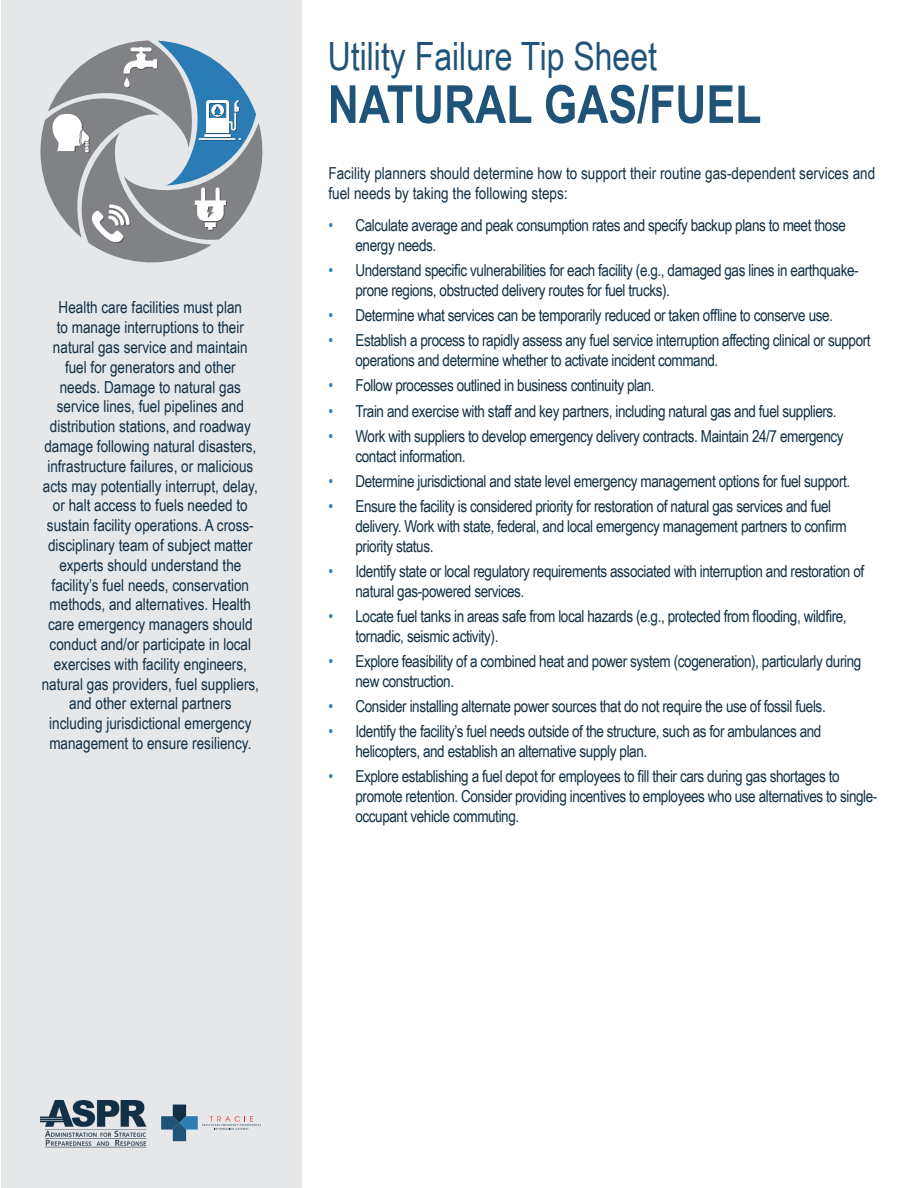
<style>
.page{position:relative;width:918px;height:1188px;background:#fff}
.page>*{position:absolute;margin:0;border:0;box-sizing:border-box;transform-origin:0 0}
.t1{font:700 52.5px "Arial Narrow";color:#1f5478}
.t2{font:39px "Arial Narrow";color:#1f5478}
.t3{font:16.5px/19.8px "Arial Narrow";letter-spacing:-.025em;color:#123045}
.t4{font:16.5px/19.8px "Arial Narrow";color:#123045}
.s1{color:#307db3}
</style>
<div class="page">
<div style="left:1px;top:1px;width:300px;height:1187px;background:#e6e7e9"></div>
<svg style="left:161px;top:1105px;width:100px;height:36px"></svg>
<img style="left:41px;top:1100px;width:106px;height:47px">
<svg style="left:40px;top:40px;width:223px;height:223px"></svg>
<p class="t4" style="left:42px;top:297px;width:219px;text-align:center">Health care facilities must plan<br>to manage interruptions to their natural gas service and maintain fuel for generators and other<br>needs. Damage to natural gas service lines, fuel pipelines and distribution stations, and roadway damage following natural disasters, infrastructure failures, or malicious acts may potentially interrupt, delay, or halt access to fuels needed to sustain facility operations. A cross&shy;disciplinary team of subject matter experts should understand the facility’s fuel needs, conservation methods, and alternatives. Health care emergency managers should conduct and/or participate in local exercises with facility engineers, natural gas providers, fuel suppliers, and other external partners including jurisdictional emergency management to ensure resiliency.</p>
<p class="t2" style="left:328px;top:28px;width:331px">Utility Failure Tip Sheet</p>
<p class="t1" style="left:328px;top:65px;width:435px">NATURAL GAS/FUEL</p>
<p class="t4" style="left:328px;top:163px;width:548px">Facility planners should determine how to support their routine gas-dependent services and fuel needs by taking the following steps:</p>
<p class="t3" style="left:356px;top:215px;width:492px;text-indent:-27px"><span class="s1">•</span> Calculate average and peak consumption rates and specify backup plans to meet those energy needs.</p>
<p class="t3" style="left:356px;top:260px;width:505px;text-indent:-27px"><span class="s1">•</span> Understand specific vulnerabilities for each facility (e.g., damaged gas lines in earthquake&shy;prone regions, obstructed delivery routes for fuel trucks).</p>
<p class="t3" style="left:328px;top:305px;width:506px"><span class="s1">•</span> Determine what services can be temporarily reduced or taken offline to conserve use.</p>
<p class="t3" style="left:356px;top:330px;width:517px;text-indent:-27px"><span class="s1">•</span> Establish a process to rapidly assess any fuel service interruption affecting clinical or support operations and determine whether to activate incident command.</p>
<p class="t3" style="left:328px;top:375px;width:328px"><span class="s1">•</span> Follow processes outlined in business continuity plan.</p>
<p class="t3" style="left:328px;top:400px;width:510px"><span class="s1">•</span> Train and exercise with staff and key partners, including natural gas and fuel suppliers.</p>
<p class="t3" style="left:356px;top:426px;width:490px;text-indent:-27px"><span class="s1">•</span> Work with suppliers to develop emergency delivery contracts. Maintain 24/7 emergency contact information.</p>
<p class="t3" style="left:328px;top:471px;width:523px"><span class="s1">•</span> Determine jurisdictional and state level emergency management options for fuel support.</p>
<p class="t3" style="left:356px;top:496px;width:493px;text-indent:-27px"><span class="s1">•</span> Ensure the facility is considered priority for restoration of natural gas services and fuel delivery. Work with state, federal, and local emergency management partners to confirm priority status.</p>
<p class="t3" style="left:356px;top:561px;width:510px;text-indent:-27px"><span class="s1">•</span> Identify state or local regulatory requirements associated with interruption and restoration of natural gas-powered services.</p>
<p class="t3" style="left:356px;top:606px;width:493px;text-indent:-27px"><span class="s1">•</span> Locate fuel tanks in areas safe from local hazards (e.g., protected from flooding, wildfire, tornadic, seismic activity).</p>
<p class="t3" style="left:356px;top:651px;width:507px;text-indent:-27px"><span class="s1">•</span> Explore feasibility of a combined heat and power system (cogeneration), particularly during new construction.</p>
<p class="t3" style="left:328px;top:696px;width:499px"><span class="s1">•</span> Consider installing alternate power sources that do not require the use of fossil fuels.</p>
<p class="t3" style="left:356px;top:721px;width:467px;text-indent:-27px"><span class="s1">•</span> Identify the facility’s fuel needs outside of the structure, such as for ambulances and helicopters, and establish an alternative supply plan.</p>
<p class="t3" style="left:356px;top:766px;width:523px;text-indent:-27px"><span class="s1">•</span> Explore establishing a fuel depot for employees to fill their cars during gas shortages to promote retention. Consider providing incentives to employees who use alternatives to single&shy;occupant vehicle commuting.</p>
</div>
